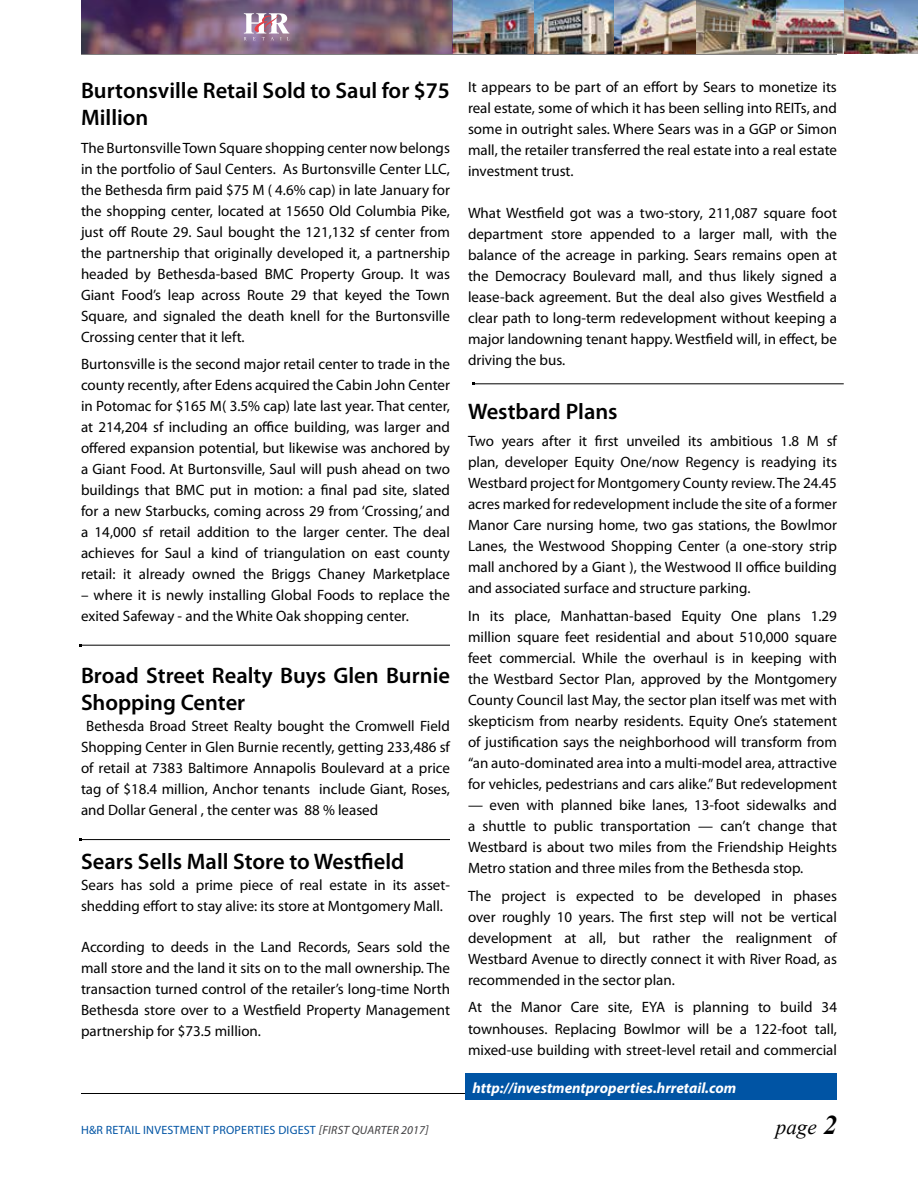
<style>
.page{position:relative;width:918px;height:1188px;background:#fff}
.page>*{position:absolute;margin:0;border:0;box-sizing:border-box;transform-origin:0 0}
.t1{font:600 22.5px/27px "Myriad Pro";color:#000}
.t2{font:italic 21px "Times New Roman";color:#000}
.t3{font:15px/21px "Myriad Pro";color:#000;text-align:justify}
.t4{font:italic 700 15px "Myriad Pro";color:#fff}
.t5{font:12px "Myriad Pro";letter-spacing:.02em;color:#0054a4}
.s1{font-style:italic;color:#414042}
.s2{font-weight:700;font-size:27px}
</style>
<div class="page">
<hr style="left:81px;top:1093px;width:756px;height:1px;background:#000">
<hr style="left:81px;top:54px;width:756px;height:1px;background:#000">
<img style="left:452px;top:0;width:466px;height:54px">
<svg style="left:81px;top:0;width:371px;height:54px;background:#6f516a"></svg>
<svg style="left:244px;top:13px;width:45px;height:27px"></svg>
<div style="left:466px;top:1073px;width:371px;height:27px;background:#0054a4"></div>
<hr style="left:80px;top:839px;width:370px;height:1px;background:#000">
<hr style="left:80px;top:645px;width:370px;height:1px;background:#000">
<hr style="left:474px;top:383px;width:370px;height:1px;background:#000">
<h1 class="t1" style="left:81px;top:76px;width:371px">Burtonsville Retail Sold to Saul for $75<br>Million</h1>
<p class="t3" style="left:81px;top:137px;width:371px">The Burtonsville Town Square shopping center now belongs in the portfolio of Saul Centers. As Burtonsville Center LLC, the Bethesda firm paid $75 M ( 4.6% cap) in late January for the shopping center, located at 15650 Old Columbia Pike, just off Route 29. Saul bought the 121,132 sf center from the partnership that originally developed it, a partnership headed by Bethesda-based BMC Property Group. It was Giant Food’s leap across Route 29 that keyed the Town Square, and signaled the death knell for the Burtonsville Crossing center that it left.</p>
<p class="t3" style="left:81px;top:354px;width:371px">Burtonsville is the second major retail center to trade in the county recently, after Edens acquired the Cabin John Center in Potomac for $165 M( 3.5% cap) late last year. That center, at 214,204 sf including an office building, was larger and offered expansion potential, but likewise was anchored by a Giant Food. At Burtonsville, Saul will push ahead on two buildings that BMC put in motion: a final pad site, slated for a new Starbucks, coming across 29 from ‘Crossing,’ and a 14,000 sf retail addition to the larger center. The deal achieves for Saul a kind of triangulation on east county retail: it already owned the Briggs Chaney Marketplace</p>
<p class="t3" style="left:81px;top:585px;width:371px">– where it is newly installing Global Foods to replace the exited Safeway - and the White Oak shopping center.</p>
<h1 class="t1" style="left:81px;top:661px;width:371px">Broad Street Realty Buys Glen Burnie<br>Shopping Center</h1>
<p class="t3" style="left:81px;top:715px;width:371px;text-indent:5px">Bethesda Broad Street Realty bought the Cromwell Field Shopping Center in Glen Burnie recently, getting 233,486 sf of retail at 7383 Baltimore Annapolis Boulevard at a price tag of $18.4 million, Anchor tenants include Giant, Roses, and Dollar General , the center was 88 % leased</p>
<h1 class="t1" style="left:81px;top:847px;width:325px">Sears Sells Mall Store to Westfield</h1>
<p class="t3" style="left:81px;top:874px;width:370px">Sears has sold a prime piece of real estate in its asset&shy;shedding effort to stay alive: its store at Montgomery Mall.</p>
<p class="t3" style="left:81px;top:936px;width:371px">According to deeds in the Land Records, Sears sold the mall store and the land it sits on to the mall ownership. The transaction turned control of the retailer’s long-time North Bethesda store over to a Westfield Property Management partnership for $73.5 million.</p>
<p class="t3" style="left:468px;top:76px;width:371px">It appears to be part of an effort by Sears to monetize its real estate, some of which it has been selling into REITs, and some in outright sales. Where Sears was in a GGP or Simon mall, the retailer transferred the real estate into a real estate investment trust.</p>
<p class="t3" style="left:468px;top:202px;width:371px">What Westfield got was a two-story, 211,087 square foot department store appended to a larger mall, with the balance of the acreage in parking. Sears remains open at the Democracy Boulevard mall, and thus likely signed a lease-back agreement. But the deal also gives Westfield a clear path to long-term redevelopment without keeping a major landowning tenant happy. Westfield will, in effect, be driving the bus.</p>
<h1 class="t1" style="left:468px;top:397px;width:151px">Westbard Plans</h1>
<p class="t3" style="left:468px;top:430px;width:371px">Two years after it first unveiled its ambitious 1.8 M sf plan, developer Equity One/now Regency is readying its Westbard project for Montgomery County review. The 24.45 acres marked for redevelopment include the site of a former Manor Care nursing home, two gas stations, the Bowlmor Lanes, the Westwood Shopping Center (a one-story strip mall anchored by a Giant ), the Westwood II office building and associated surface and structure parking.</p>
<p class="t3" style="left:468px;top:605px;width:371px">In its place, Manhattan-based Equity One plans 1.29 million square feet residential and about 510,000 square feet commercial. While the overhaul is in keeping with the Westbard Sector Plan, approved by the Montgomery County Council last May, the sector plan itself was met with skepticism from nearby residents. Equity One’s statement of justification says the neighborhood will transform from “an auto-dominated area into a multi-model area, attractive for vehicles, pedestrians and cars alike.” But redevelopment</p>
<p class="t3" style="left:468px;top:794px;width:371px">— even with planned bike lanes, 13-foot sidewalks and a shuttle to public transportation — can’t change that Westbard is about two miles from the Friendship Heights Metro station and three miles from the Bethesda stop.</p>
<p class="t3" style="left:468px;top:885px;width:371px">The project is expected to be developed in phases over roughly 10 years. The first step will not be vertical development at all, but rather the realignment of Westbard Avenue to directly connect it with River Road, as recommended in the sector plan.</p>
<p class="t3" style="left:468px;top:997px;width:371px">At the Manor Care site, EYA is planning to build 34 townhouses. Replacing Bowlmor will be a 122-foot tall, mixed-use building with street-level retail and commercial</p>
<p class="t4" style="left:472px;top:1078px;width:265px">http://investmentproperties.hrretail.com</p>
<p class="t5" style="left:81px;top:1123px;width:349px">H&amp;R RETAIL INVESTMENT PROPERTIES DIGEST <span class="s1">[FIRST QUARTER 2017]</span></p>
<h2 class="t2" style="left:776px;top:1113px;width:63px">page <span class="s2">2</span></h2>
</div>
